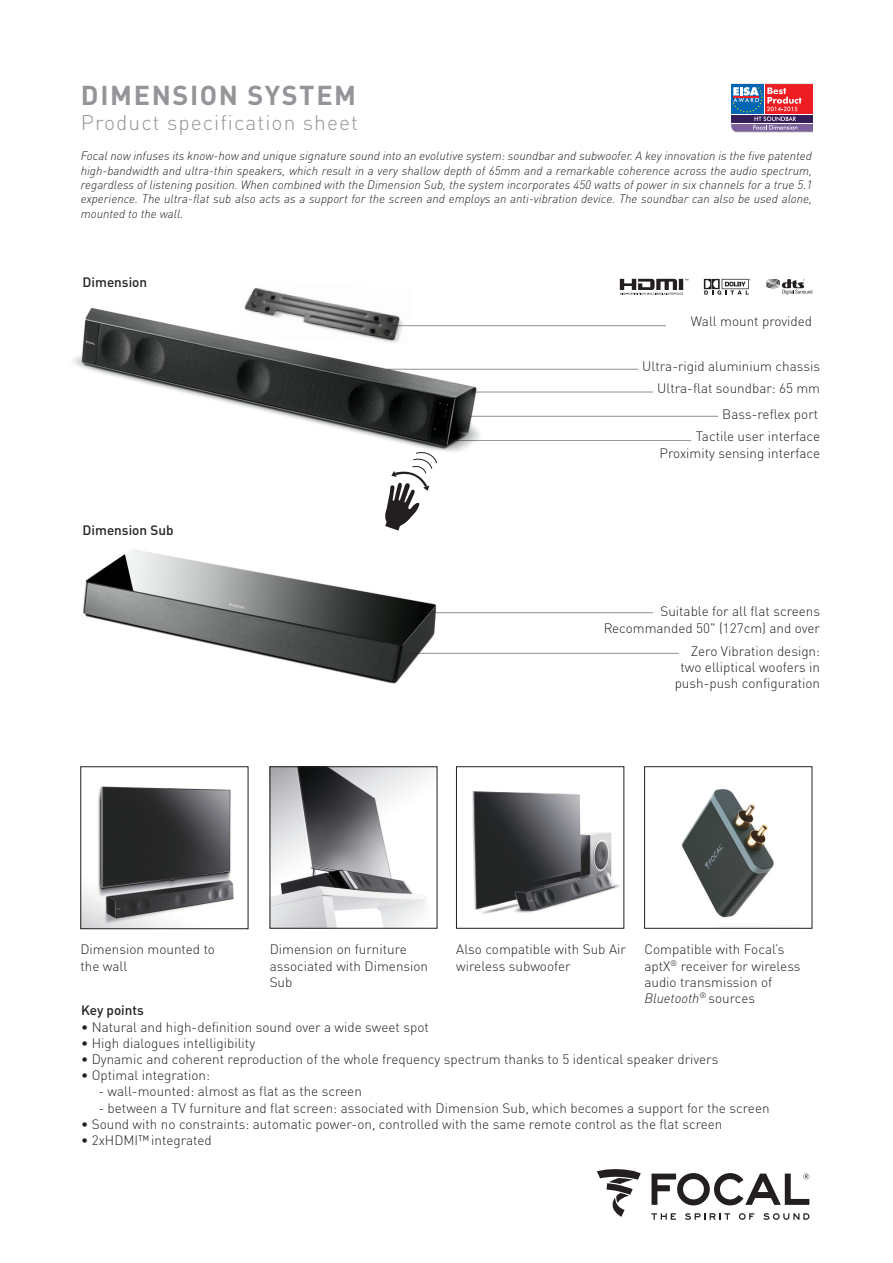
<style>
.page{position:relative;width:893px;height:1263px;background:#fff}
.page>*{position:absolute;margin:0;border:0;box-sizing:border-box;transform-origin:0 0}
.t1{font:700 27px "DINOT";letter-spacing:.06em;color:#939598}
.t2{font:300 21px "DINOT";letter-spacing:.05em;color:#939598}
.t3{font:300 13.5px/16.2px "DINOT";color:#231f20}
.t4{font:500 13.5px "DINOT";color:#231f20}
.t5{font:italic 300 12px/14.4px "DINOT";color:#231f20;text-align:justify}
.s1{font-style:italic}
.s2{font-weight:400}
</style>
<div class="page">
<img style="left:72px;top:307px;width:424px;height:145px">
<svg style="left:651px;top:1173px;width:158px;height:32px"></svg>
<svg style="left:651px;top:1213px;width:25px;height:7px"></svg>
<svg style="left:685px;top:1213px;width:45px;height:7px"></svg>
<svg style="left:739px;top:1213px;width:15px;height:7px"></svg>
<svg style="left:763px;top:1213px;width:46px;height:7px"></svg>
<svg style="left:597px;top:1169px;width:44px;height:48px"></svg>
<img style="left:83px;top:549px;width:374px;height:135px">
<img style="left:238px;top:288px;width:173px;height:57px">
<svg style="left:360px;top:445px;width:96px;height:86px"></svg>
<img style="left:272px;top:768px;width:163px;height:158px">
<div style="left:270px;top:766px;width:167px;height:162px;border:1px solid #231f20"></div>
<img style="left:83px;top:786px;width:151px;height:141px">
<div style="left:81px;top:766px;width:167px;height:163px;border:1px solid #231f20"></div>
<img style="left:472px;top:791px;width:149px;height:123px">
<div style="left:456px;top:766px;width:168px;height:162px;border:1px solid #231f20"></div>
<img style="left:681px;top:789px;width:93px;height:129px">
<div style="left:644px;top:766px;width:168px;height:162px;border:1px solid #231f20"></div>
<svg style="left:620px;top:279px;width:68px;height:16px"></svg>
<svg style="left:704px;top:279px;width:47px;height:16px"></svg>
<svg style="left:766px;top:279px;width:46px;height:16px"></svg>
<hr style="left:469px;top:416px;width:249px;height:1px;background:#231f20">
<hr style="left:442px;top:440px;width:249px;height:1px;background:#231f20">
<hr style="left:475px;top:392px;width:178px;height:1px;background:#231f20">
<hr style="left:392px;top:325px;width:274px;height:1px;background:#231f20">
<hr style="left:423px;top:612px;width:230px;height:1px;background:#231f20">
<hr style="left:409px;top:653px;width:270px;height:1px;background:#231f20">
<hr style="left:387px;top:369px;width:251px;height:1px;background:#231f20">
<img style="left:734px;top:131px;width:78px;height:2px">
<svg style="left:731px;top:84px;width:81px;height:47px;background:#986080"></svg>
<p class="t1" style="left:81px;top:77px;width:277px">DIMENSION SYSTEM</p>
<p class="t2" style="left:81px;top:109px;width:279px">Product specification sheet</p>
<p class="t5" style="left:81px;top:149px;width:733px">Focal now infuses its know-how and unique signature sound into an evolutive system: soundbar and subwoofer. A key innovation is the five patented high-bandwidth and ultra-thin speakers, which result in a very shallow depth of 65mm and a remarkable coherence across the audio spectrum, regardless of listening position. When combined with the Dimension Sub, the system incorporates 450 watts of power in six channels for a true 5.1 experience. The ultra-flat sub also acts as a support for the screen and employs an anti-vibration device. The soundbar can also be used alone, mounted to the wall.</p>
<p class="t4" style="left:83px;top:274px;width:66px">Dimension</p>
<p class="t4" style="left:83px;top:521px;width:92px">Dimension Sub</p>
<p class="t3" style="left:691px;top:313px;width:123px">Wall mount provided</p>
<p class="t3" style="left:642px;top:358px;width:179px">Ultra-rigid aluminium chassis</p>
<p class="t3" style="left:657px;top:380px;width:164px">Ultra-flat soundbar: 65 mm</p>
<p class="t3" style="left:722px;top:406px;width:97px">Bass-reflex port</p>
<p class="t3" style="left:696px;top:428px;width:126px">Tactile user interface</p>
<p class="t3" style="left:660px;top:444px;width:162px">Proximity sensing interface</p>
<p class="t3" style="left:660px;top:603px;width:161px">Suitable for all flat screens</p>
<p class="t3" style="left:604px;top:619px;width:218px">Recommanded 50" (127cm) and over</p>
<p class="t3" style="left:691px;top:642px;width:131px">Zero Vibration design:</p>
<p class="t3" style="left:675px;top:659px;width:147px;text-align:center">two elliptical woofers in push-push configuration</p>
<p class="t3" style="left:81px;top:941px;width:136px">Dimension mounted to the wall</p>
<p class="t3" style="left:270px;top:941px;width:160px">Dimension on furniture associated with Dimension<br>Sub</p>
<p class="t3" style="left:644px;top:941px;width:158px">Compatible with Focal’s aptX<sup>®</sup> receiver for wireless audio transmission of<br><span class="s1">Bluetooth</span><sup>®</sup> sources</p>
<p class="t3" style="left:456px;top:941px;width:171px">Also compatible with Sub Air wireless subwoofer</p>
<p class="t4" style="left:81px;top:1002px;width:64px">Key points</p>
<p class="t3" style="left:81px;top:1018px;width:349px"><span class="s2">•</span> Natural and high-definition sound over a wide sweet spot</p>
<p class="t3" style="left:81px;top:1035px;width:175px"><span class="s2">•</span> High dialogues intelligibility</p>
<p class="t3" style="left:81px;top:1051px;width:639px"><span class="s2">•</span> Dynamic and coherent reproduction of the whole frequency spectrum thanks to 5 identical speaker drivers</p>
<p class="t3" style="left:81px;top:1067px;width:130px"><span class="s2">•</span> Optimal integration:</p>
<p class="t3" style="left:98px;top:1083px;width:265px">- wall-mounted: almost as flat as the screen</p>
<p class="t3" style="left:98px;top:1099px;width:673px">- between a TV furniture and flat screen: associated with Dimension Sub, which becomes a support for the screen</p>
<p class="t3" style="left:81px;top:1116px;width:643px"><span class="s2">•</span> Sound with no constraints: automatic power-on, controlled with the same remote control as the flat screen</p>
<p class="t3" style="left:81px;top:1132px;width:132px"><span class="s2">•</span> 2xHDMI™ integrated</p>
</div>
